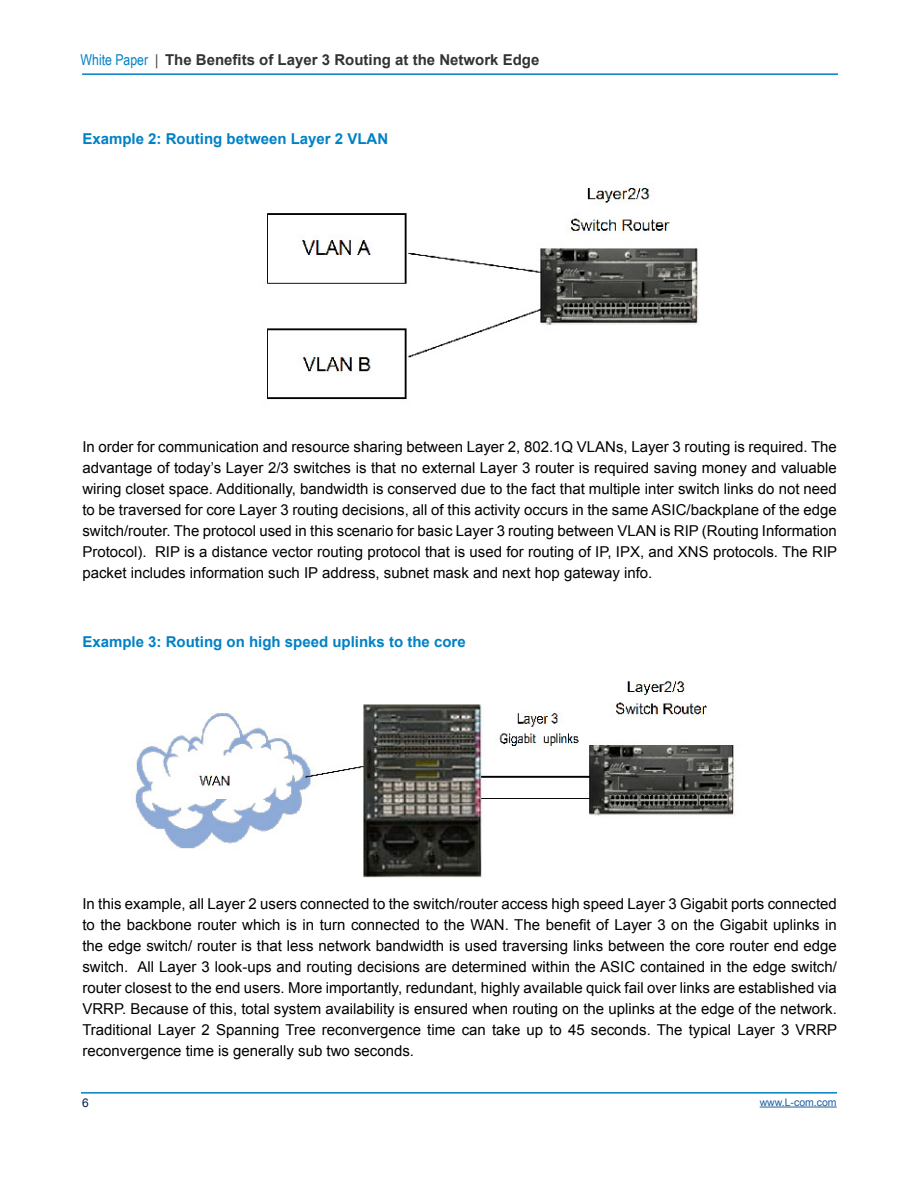
<style>
.page{position:relative;width:918px;height:1188px;background:#fff}
.page>*{position:absolute;margin:0;border:0;box-sizing:border-box;transform-origin:0 0}
.t1{font:15px/21px "Arial";color:#000;text-align:justify}
.t2{font:700 15px "Arial";color:#0081c6}
.t3{font:700 15px "Arial";color:#333}
.t4{font:12px "Arial";color:#001b49}
.t5{font:10.5px "Arial";color:#215e9e}
.s1{font-family:"Arial Narrow";font-weight:400;color:#0081c6}
.s2{font-family:"Arial Narrow";font-weight:400}
</style>
<div class="page">
<hr style="left:81px;top:1092px;width:756px;height:2px;background:#0081c6">
<hr style="left:82px;top:73px;width:756px;height:2px;background:#0081c6">
<hr style="left:760px;top:1107px;width:77px;height:1px;background:#215e9e">
<img style="left:267px;top:186px;width:431px;height:214px">
<img style="left:135px;top:680px;width:599px;height:198px">
<p class="t3" style="left:81px;top:50px;width:460px"><span class="s1">White Paper</span> <span class="s2">|</span> The Benefits of Layer 3 Routing at the Network Edge</p>
<p class="t2" style="left:82px;top:129px;width:307px">Example 2: Routing between Layer 2 VLAN</p>
<p class="t1" style="left:82px;top:436px;width:756px">In order for communication and resource sharing between Layer 2, 802.1Q VLANs, Layer 3 routing is required. The advantage of today’s Layer 2/3 switches is that no external Layer 3 router is required saving money and valuable wiring closet space. Additionally, bandwidth is conserved due to the fact that multiple inter switch links do not need to be traversed for core Layer 3 routing decisions, all of this activity occurs in the same ASIC/backplane of the edge switch/router. The protocol used in this scenario for basic Layer 3 routing between VLAN is RIP (Routing Information Protocol). RIP is a distance vector routing protocol that is used for routing of IP, IPX, and XNS protocols. The RIP packet includes information such IP address, subnet mask and next hop gateway info.</p>
<p class="t2" style="left:82px;top:632px;width:385px">Example 3: Routing on high speed uplinks to the core</p>
<p class="t1" style="left:82px;top:894px;width:756px">In this example, all Layer 2 users connected to the switch/router access high speed Layer 3 Gigabit ports connected to the backbone router which is in turn connected to the WAN. The benefit of Layer 3 on the Gigabit uplinks in the edge switch/ router is that less network bandwidth is used traversing links between the core router end edge switch. All Layer 3 look-ups and routing decisions are determined within the ASIC contained in the edge switch/ router closest to the end users. More importantly, redundant, highly available quick fail over links are established via VRRP. Because of this, total system availability is ensured when routing on the uplinks at the edge of the network.<br>Traditional Layer 2 Spanning Tree reconvergence time can take up to 45 seconds. The typical Layer 3 VRRP reconvergence time is generally sub two seconds.</p>
<p class="t4" style="left:82px;top:1095px;width:8px">6</p>
<p class="t5" style="left:760px;top:1095px;width:79px">www.L-com.com</p>
</div>
